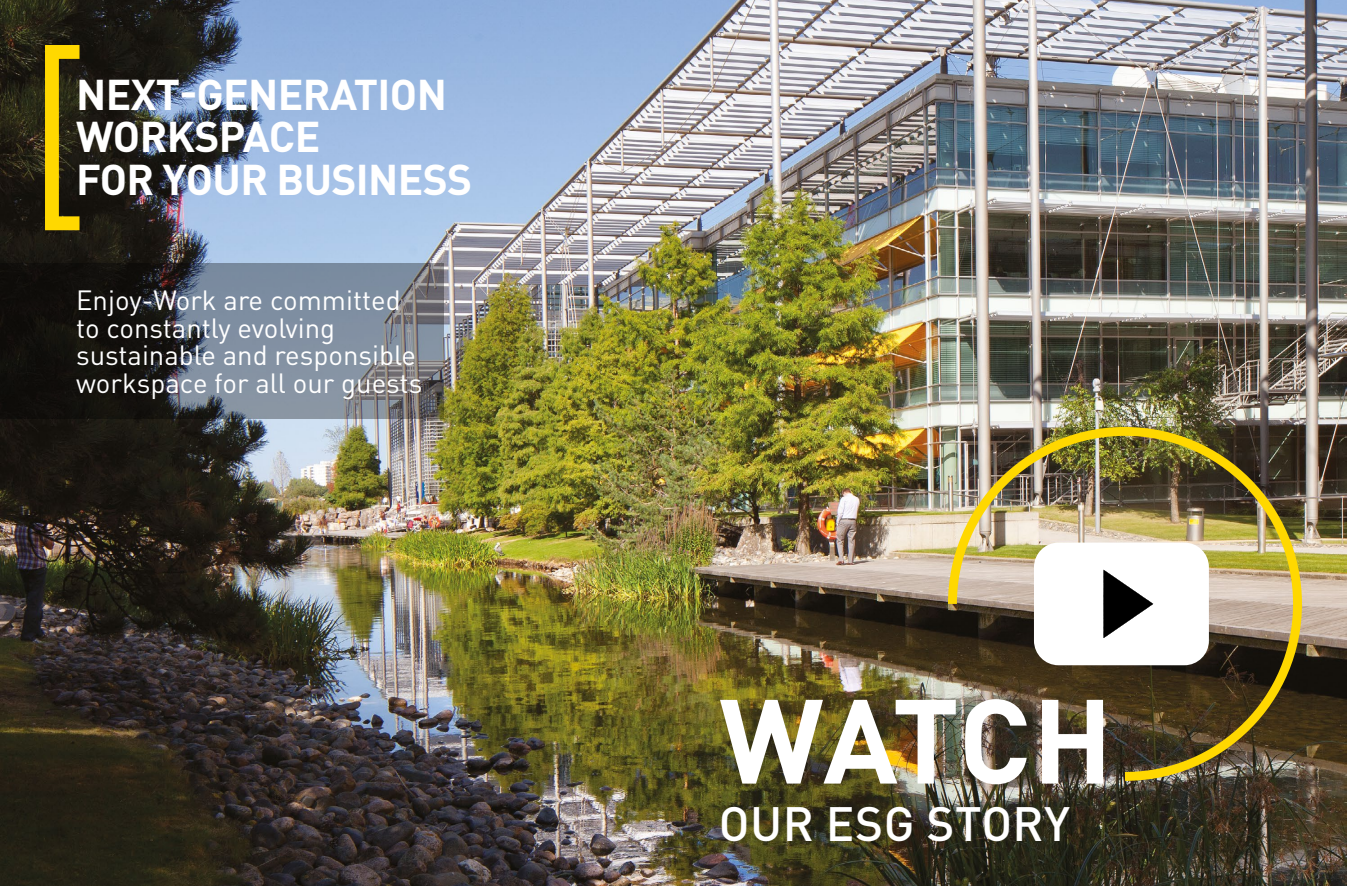
<style>
.page{position:relative;width:1347px;height:886px;background:#fff}
.page>*{position:absolute;margin:0;border:0;box-sizing:border-box;transform-origin:0 0}
.t1{font:700 117.62px "DIN Pro";letter-spacing:-.01em;color:#fff}
.t2{font:500 47.62px "DIN Pro";letter-spacing:.01em;color:#fff}
.t3{font:700 42.5px/42.5px "DIN Pro";letter-spacing:-.015em;color:#fff}
.t4{font:27.5px/27.5px "DIN Pro";color:#fff}
</style>
<div class="page">
<img style="left:0;top:0;width:1346px;height:886px">
<svg style="left:0;top:263px;width:444px;height:156px"></svg>
<div style="left:45px;top:51px;width:14px;height:173px;background:#ffd800"></div>
<div style="left:45px;top:45px;width:34px;height:14px;background:#ffd800"></div>
<div style="left:45px;top:216px;width:34px;height:14px;background:#ffd800"></div>
<img style="left:943px;top:422px;width:363px;height:363px">
<div style="left:1034px;top:542px;width:174px;height:123px;background:#fff;border-radius:25px"></div>
<svg style="left:1103px;top:570px;width:50px;height:68px"></svg>
<h3 class="t3" style="left:76px;top:71px;width:397px">NEXT-GENERATION<br>WORKSPACE<br>FOR YOUR BUSINESS</h3>
<p class="t4" style="left:76px;top:285px;width:348px">Enjoy-Work are committed to constantly evolving sustainable and responsible workspace for all our guests</p>
<h1 class="t1" style="left:719px;top:661px;width:395px">WATCH</h1>
<h2 class="t2" style="left:719px;top:791px;width:353px">OUR ESG STORY</h2>
</div>
